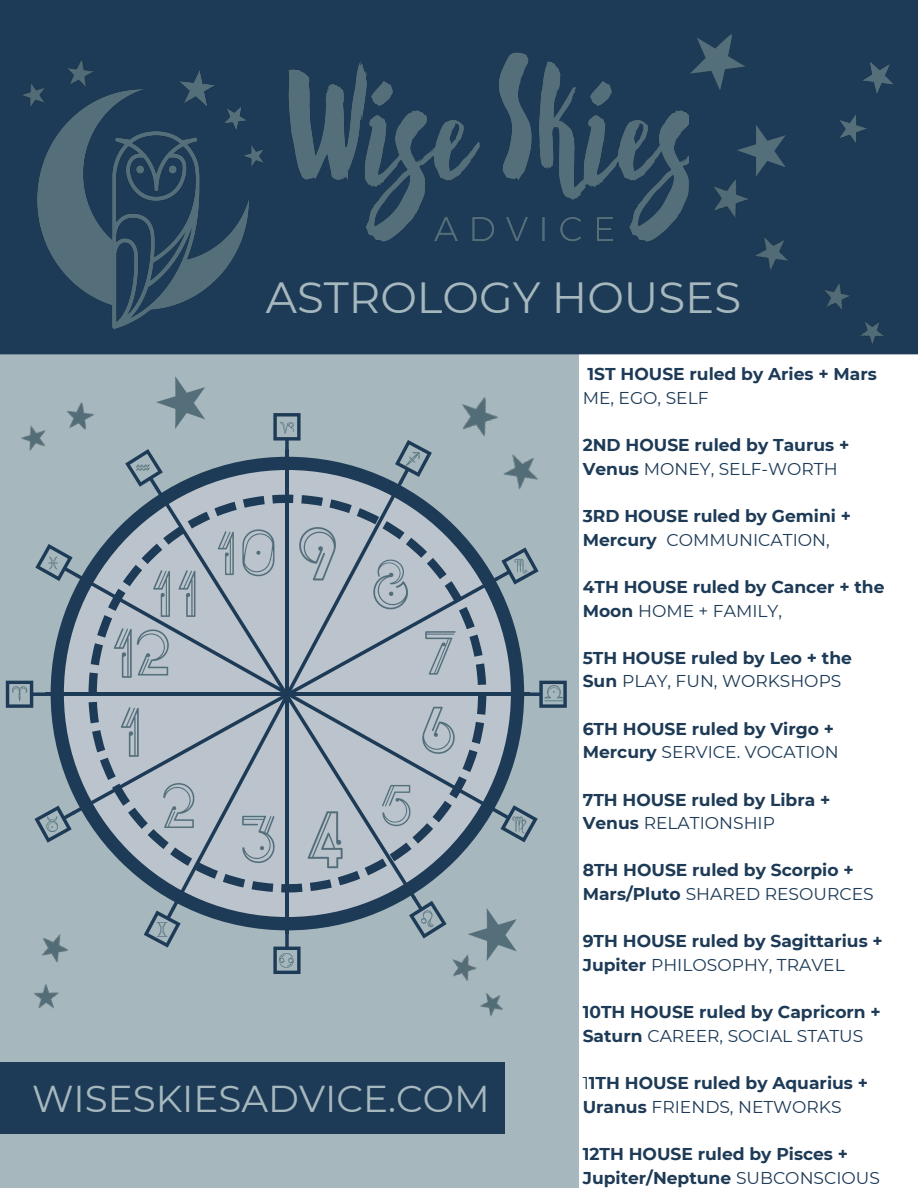
<style>
.page{position:relative;width:918px;height:1188px;background:#fff}
.page>*{position:absolute;margin:0;border:0;box-sizing:border-box;transform-origin:0 0}
.t1{font:43.65px "Montserrat";color:#a6b8bd}
.t2{font:37.35px "Montserrat";color:#a6b8bd}
.t3{font:700 17.1px/23.7px "Montserrat";color:#1d3a56}
.t4{font:17.1px "Montserrat";color:#1d3a56}
.s1{font-weight:400}
</style>
<div class="page">
<div style="left:0;top:328px;width:578px;height:860px;background:#a6b8bd"></div>
<div style="left:0;top:0;width:918px;height:354px;background:#1d3a56"></div>
<img style="left:37px;top:71px;width:225px;height:257px">
<img style="left:22px;top:60px;width:102px;height:73px">
<img style="left:262px;top:52px;width:426px;height:190px">
<img style="left:714px;top:191px;width:74px;height:80px">
<img style="left:690px;top:34px;width:96px;height:157px">
<img style="left:807px;top:283px;width:96px;height:72px">
<img style="left:840px;top:62px;width:54px;height:81px">
<div style="left:0;top:1062px;width:505px;height:72px;background:#1d3a56"></div>
<svg style="left:51px;top:457px;width:473px;height:473px"></svg>
<hr style="left:46px;top:692px;width:484px;height:4px;background:#1d3a56">
<svg style="left:530px;top:692px;width:8px;height:4px"></svg>
<svg style="left:6px;top:681px;width:40px;height:27px"></svg>
<hr style="left:285px;top:450px;width:4px;height:484px;background:#1d3a56">
<svg style="left:285px;top:442px;width:4px;height:8px"></svg>
<svg style="left:273px;top:934px;width:28px;height:40px"></svg>
<svg style="left:155px;top:486px;width:261px;height:413px;fill:#bbc4cc"></svg>
<svg style="left:125px;top:449px;width:43px;height:46px"></svg>
<svg style="left:402px;top:889px;width:45px;height:50px"></svg>
<svg style="left:34px;top:801px;width:47px;height:42px"></svg>
<svg style="left:490px;top:548px;width:49px;height:43px"></svg>
<svg style="left:171px;top:481px;width:232px;height:429px;fill:#bbc4cc"></svg>
<svg style="left:144px;top:902px;width:41px;height:46px"></svg>
<svg style="left:389px;top:440px;width:43px;height:49px"></svg>
<svg style="left:76px;top:574px;width:424px;height:240px;fill:#bbc4cc"></svg>
<svg style="left:492px;top:800px;width:46px;height:42px"></svg>
<svg style="left:35px;top:544px;width:49px;height:44px"></svg>
<img style="left:92px;top:693px;width:86px;height:82px">
<img style="left:141px;top:767px;width:77px;height:78px">
<img style="left:218px;top:800px;width:62px;height:81px">
<img style="left:280px;top:791px;width:100px;height:100px">
<img style="left:363px;top:771px;width:71px;height:71px">
<img style="left:397px;top:691px;width:82px;height:82px">
<img style="left:400px;top:615px;width:77px;height:77px">
<img style="left:348px;top:540px;width:87px;height:88px">
<img style="left:192px;top:515px;width:25px;height:39px">
<img style="left:217px;top:513px;width:53px;height:81px">
<img style="left:270px;top:507px;width:93px;height:94px">
<img style="left:207px;top:554px;width:26px;height:80px">
<img style="left:126px;top:554px;width:81px;height:80px">
<img style="left:86px;top:611px;width:85px;height:85px">
<img style="left:114px;top:613px;width:80px;height:80px">
<img style="left:7px;top:681px;width:26px;height:25px">
<img style="left:39px;top:810px;width:27px;height:27px">
<img style="left:151px;top:917px;width:25px;height:25px">
<img style="left:273px;top:946px;width:27px;height:27px">
<img style="left:414px;top:904px;width:28px;height:29px">
<img style="left:505px;top:810px;width:28px;height:28px">
<img style="left:538px;top:680px;width:29px;height:28px">
<img style="left:508px;top:554px;width:24px;height:23px">
<img style="left:397px;top:442px;width:32px;height:32px">
<img style="left:273px;top:413px;width:28px;height:29px">
<img style="left:129px;top:452px;width:29px;height:28px">
<img style="left:43px;top:551px;width:22px;height:23px">
<img style="left:446px;top:354px;width:118px;height:156px">
<img style="left:0;top:354px;width:124px;height:122px">
<img style="left:156px;top:376px;width:49px;height:53px">
<img style="left:443px;top:899px;width:81px;height:31px">
<img style="left:33px;top:890px;width:53px;height:119px">
<img style="left:442px;top:907px;width:79px;height:110px">
<h1 class="t1" style="left:266px;top:270px;width:477px">ASTROLOGY HOUSES</h1>
<h2 class="t2" style="left:32px;top:1075px;width:459px">WISESKIESADVICE.COM</h2>
<p class="t3" style="left:588px;top:362px;width:291px">1ST HOUSE ruled by Aries + Mars</p>
<p class="t4" style="left:583px;top:387px;width:127px">ME, EGO, SELF</p>
<p class="t3" style="left:583px;top:433px;width:268px">2ND HOUSE ruled by Taurus +<br>Venus <span class="s1">MONEY, SELF-WORTH</span></p>
<p class="t3" style="left:583px;top:504px;width:270px">3RD HOUSE ruled by Gemini +<br>Mercury <span class="s1">COMMUNICATION,</span></p>
<p class="t3" style="left:583px;top:575px;width:303px">4TH HOUSE ruled by Cancer + the<br>Moon <span class="s1">HOME + FAMILY,</span></p>
<p class="t3" style="left:583px;top:646px;width:271px">5TH HOUSE ruled by Leo + the<br>Sun <span class="s1">PLAY, FUN, WORKSHOPS</span></p>
<p class="t3" style="left:583px;top:717px;width:258px">6TH HOUSE ruled by Virgo +<br>Mercury <span class="s1">SERVICE. VOCATION</span></p>
<p class="t3" style="left:583px;top:788px;width:249px">7TH HOUSE ruled by Libra +<br>Venus <span class="s1">RELATIONSHIP</span></p>
<p class="t3" style="left:583px;top:858px;width:292px">8TH HOUSE ruled by Scorpio +<br>Mars/Pluto <span class="s1">SHARED RESOURCES</span></p>
<p class="t3" style="left:583px;top:929px;width:302px">9TH HOUSE ruled by Sagittarius +<br>Jupiter <span class="s1">PHILOSOPHY, TRAVEL</span></p>
<p class="t3" style="left:583px;top:1000px;width:300px">10TH HOUSE ruled by Capricorn +<br>Saturn <span class="s1">CAREER, SOCIAL STATUS</span></p>
<p class="t3" style="left:583px;top:1071px;width:287px"><span class="s1">1</span>1TH HOUSE ruled by Aquarius +<br>Uranus <span class="s1">FRIENDS, NETWORKS</span></p>
<p class="t3" style="left:583px;top:1142px;width:299px">12TH HOUSE ruled by Pisces +<br>Jupiter/Neptune <span class="s1">SUBCONSCIOUS</span></p>
</div>
